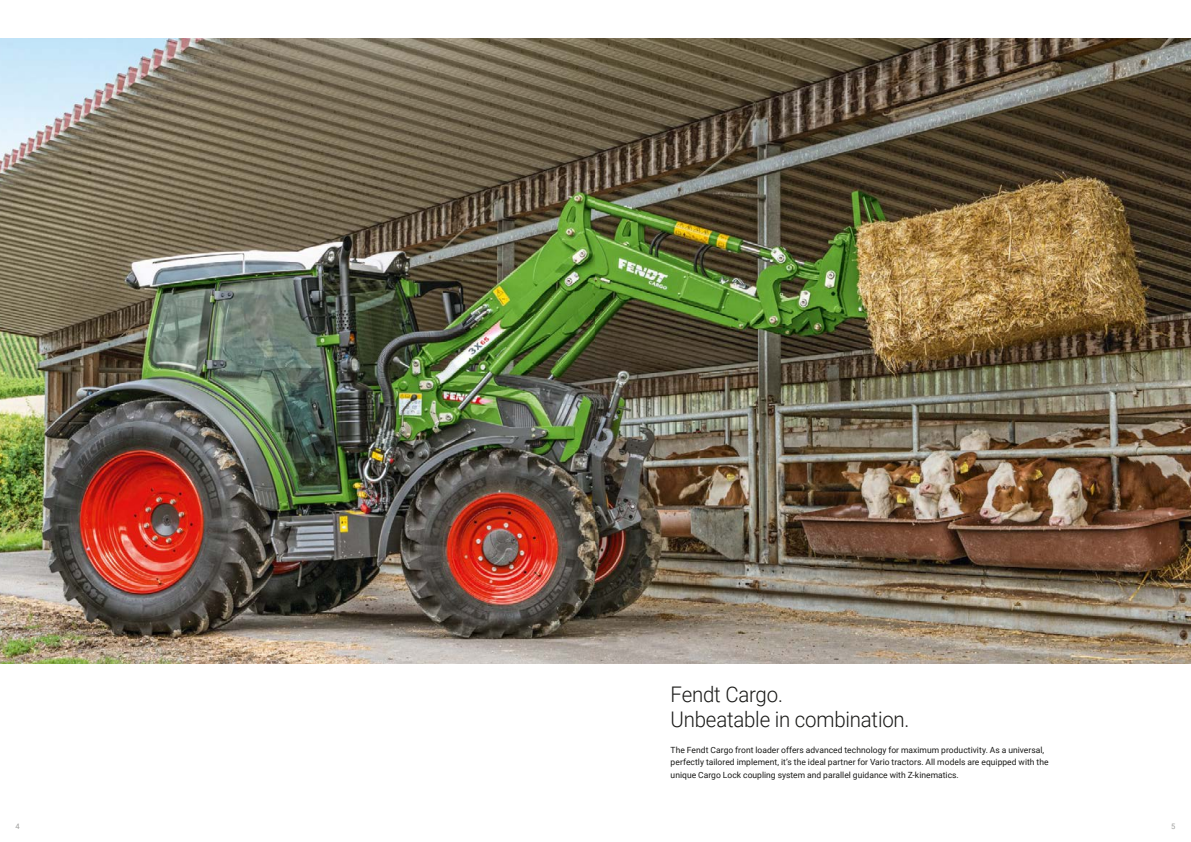
<style>
.page{position:relative;width:1191px;height:842px;background:#fff}
.page>*{position:absolute;margin:0;border:0;box-sizing:border-box;transform-origin:0 0}
.t1{font:300 21.5px/25.5px "Roboto";letter-spacing:-.01em;color:#1a1a18;scale:.95 1}
.t2{font:8.5px/12.8px "Roboto";letter-spacing:.005em;color:#1a1a18}
.t3{font:7.5px "Roboto";color:#9f9f9e}
</style>
<div class="page">
<img style="left:0;top:38px;width:595px;height:625px">
<img style="left:595px;top:38px;width:596px;height:625px">
<p class="t3" style="left:15px;top:821px;width:6px">4</p>
<h1 class="t1" style="left:670px;top:680px;width:253px">Fendt Cargo.<br>Unbeatable in combination.</h1>
<p class="t2" style="left:670px;top:743px;width:379px">The Fendt Cargo front loader offers advanced technology for maximum productivity. As a universal, perfectly tailored implement, it’s the ideal partner for Vario tractors. All models are equipped with the unique Cargo Lock coupling system and parallel guidance with Z-kinematics.</p>
<p class="t3" style="left:1171px;top:821px;width:6px">5</p>
</div>
